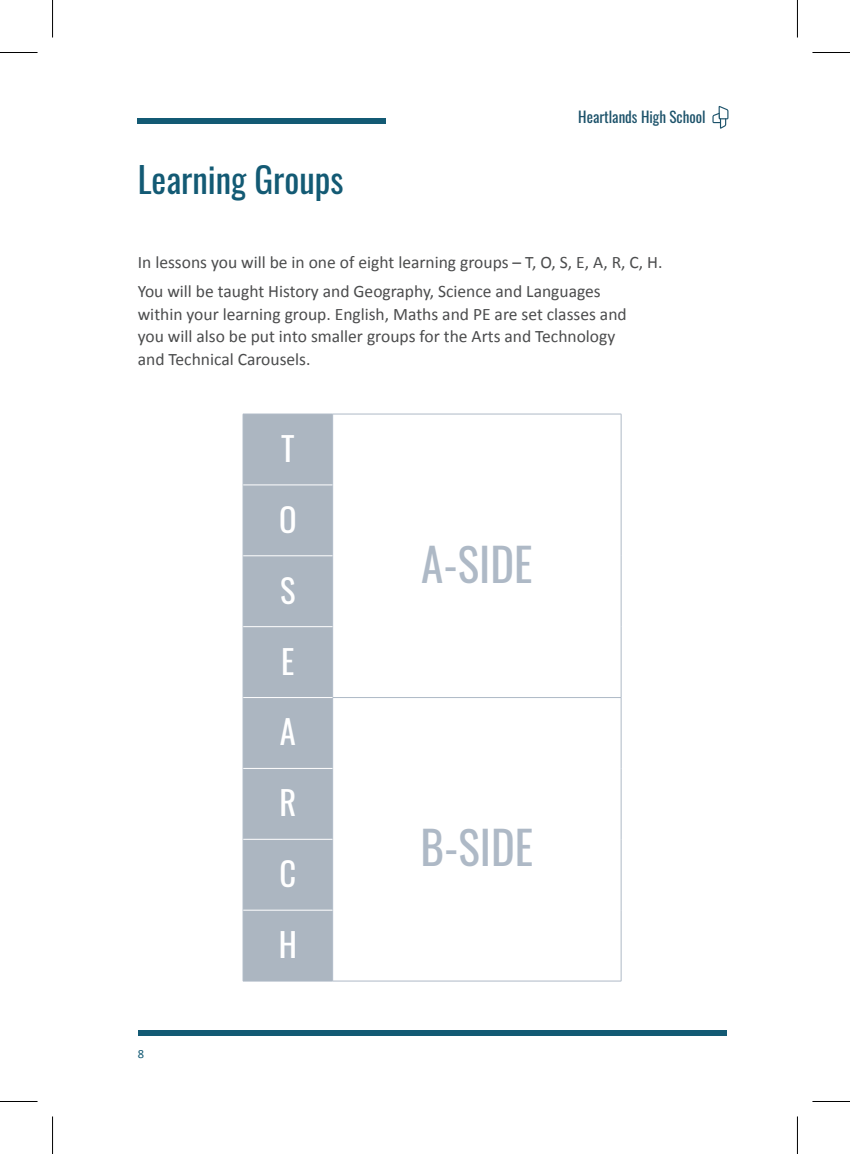
<style>
.page{position:relative;width:850px;height:1154px;background:#fff}
.page>*{position:absolute;margin:0;border:0;box-sizing:border-box;transform-origin:0 0}
.t1{font:45px "Oswald";color:#aeb9c6}
.HEADING_2{font:35px "Oswald";color:#135a74}
.t2{font:32.5px "Oswald";color:#fff}
.Body{font:17.5px/22.5px "Calibri";color:#4b4c4d}
.t3{font:15px "Oswald";color:#1c526a}
.t4{font:12.5px "Calibri";color:#135a74}
</style>
<div class="page">
<svg style="left:712px;top:106px;width:16px;height:23px"></svg>
<div style="left:138px;top:118px;width:248px;height:5px;background:#135a74"></div>
<div style="left:138px;top:1030px;width:588px;height:6px;background:#135a74"></div>
<div style="left:243px;top:415px;width:89px;height:565px;background:#acb6c1"></div>
<hr style="left:332px;top:414px;width:1px;height:71px;background:#aeb9c6">
<hr style="left:332px;top:485px;width:1px;height:71px;background:#aeb9c6">
<hr style="left:332px;top:556px;width:1px;height:71px;background:#aeb9c6">
<hr style="left:332px;top:627px;width:1px;height:70px;background:#aeb9c6">
<hr style="left:332px;top:698px;width:1px;height:70px;background:#aeb9c6">
<hr style="left:332px;top:768px;width:1px;height:71px;background:#aeb9c6">
<hr style="left:332px;top:839px;width:1px;height:71px;background:#aeb9c6">
<hr style="left:332px;top:910px;width:1px;height:71px;background:#aeb9c6">
<hr style="left:243px;top:414px;width:89px;height:1px;background:#aeb9c6">
<hr style="left:242px;top:414px;width:1px;height:71px;background:#aeb9c6">
<hr style="left:332px;top:414px;width:289px;height:1px;background:#aeb9c6">
<hr style="left:620px;top:414px;width:1px;height:71px;background:#aeb9c6">
<hr style="left:620px;top:485px;width:1px;height:71px;background:#aeb9c6">
<hr style="left:620px;top:556px;width:1px;height:71px;background:#aeb9c6">
<hr style="left:620px;top:627px;width:1px;height:70px;background:#aeb9c6">
<hr style="left:242px;top:485px;width:1px;height:71px;background:#aeb9c6">
<hr style="left:242px;top:556px;width:1px;height:71px;background:#aeb9c6">
<hr style="left:242px;top:627px;width:1px;height:70px;background:#aeb9c6">
<hr style="left:242px;top:697px;width:1px;height:71px;background:#aeb9c6">
<hr style="left:332px;top:697px;width:289px;height:1px;background:#aeb9c6">
<hr style="left:620px;top:698px;width:1px;height:70px;background:#aeb9c6">
<hr style="left:620px;top:768px;width:1px;height:71px;background:#aeb9c6">
<hr style="left:620px;top:839px;width:1px;height:71px;background:#aeb9c6">
<hr style="left:620px;top:910px;width:1px;height:71px;background:#aeb9c6">
<hr style="left:332px;top:980px;width:289px;height:1px;background:#aeb9c6">
<hr style="left:242px;top:768px;width:1px;height:71px;background:#aeb9c6">
<hr style="left:242px;top:839px;width:1px;height:71px;background:#aeb9c6">
<hr style="left:242px;top:910px;width:1px;height:71px;background:#aeb9c6">
<hr style="left:243px;top:980px;width:89px;height:1px;background:#aeb9c6">
<hr style="left:243px;top:484px;width:89px;height:1px;background:#fff">
<hr style="left:243px;top:555px;width:89px;height:1px;background:#fff">
<hr style="left:243px;top:626px;width:89px;height:1px;background:#fff">
<hr style="left:243px;top:697px;width:89px;height:1px;background:#fff">
<hr style="left:243px;top:768px;width:89px;height:1px;background:#fff">
<hr style="left:243px;top:839px;width:89px;height:1px;background:#fff">
<hr style="left:243px;top:910px;width:89px;height:1px;background:#fff">
<hr style="left:0;top:52px;width:38px;height:1px;background:#000">
<hr style="left:812px;top:52px;width:37px;height:1px;background:#000">
<hr style="left:0;top:1101px;width:38px;height:1px;background:#000">
<hr style="left:812px;top:1101px;width:37px;height:1px;background:#000">
<hr style="left:52px;top:0;width:1px;height:38px;background:#000">
<hr style="left:52px;top:1116px;width:1px;height:38px;background:#000">
<hr style="left:796px;top:0;width:1px;height:38px;background:#000">
<hr style="left:796px;top:1116px;width:1px;height:38px;background:#000">
<p class="HEADING_2" style="left:138px;top:149px;width:207px">Learning Groups</p>
<p class="t3" style="left:578px;top:104px;width:129px">Heartlands High School</p>
<p class="Body" style="left:138px;top:251px;width:526px">In lessons you will be in one of eight learning groups – T, O, S, E, A, R, C, H.</p>
<p class="Body" style="left:138px;top:280px;width:490px">You will be taught History and Geography, Science and Languages within your learning group. English, Maths and PE are set classes and you will also be put into smaller groups for the Arts and Technology and Technical Carousels.</p>
<p class="t2" style="left:281px;top:420px;width:15px">T</p>
<p class="t4" style="left:138px;top:1046px;width:8px">8</p>
<p class="t2" style="left:279px;top:491px;width:19px">O</p>
<p class="t2" style="left:280px;top:561px;width:17px">S</p>
<p class="t2" style="left:281px;top:632px;width:15px">E</p>
<p class="t2" style="left:280px;top:703px;width:17px">A</p>
<p class="t2" style="left:279px;top:774px;width:18px">R</p>
<p class="t2" style="left:279px;top:845px;width:18px">C</p>
<p class="t2" style="left:278px;top:916px;width:20px">H</p>
<p class="t1" style="left:421px;top:524px;width:113px">A-SIDE</p>
<p class="t1" style="left:420px;top:808px;width:114px">B-SIDE</p>
</div>
